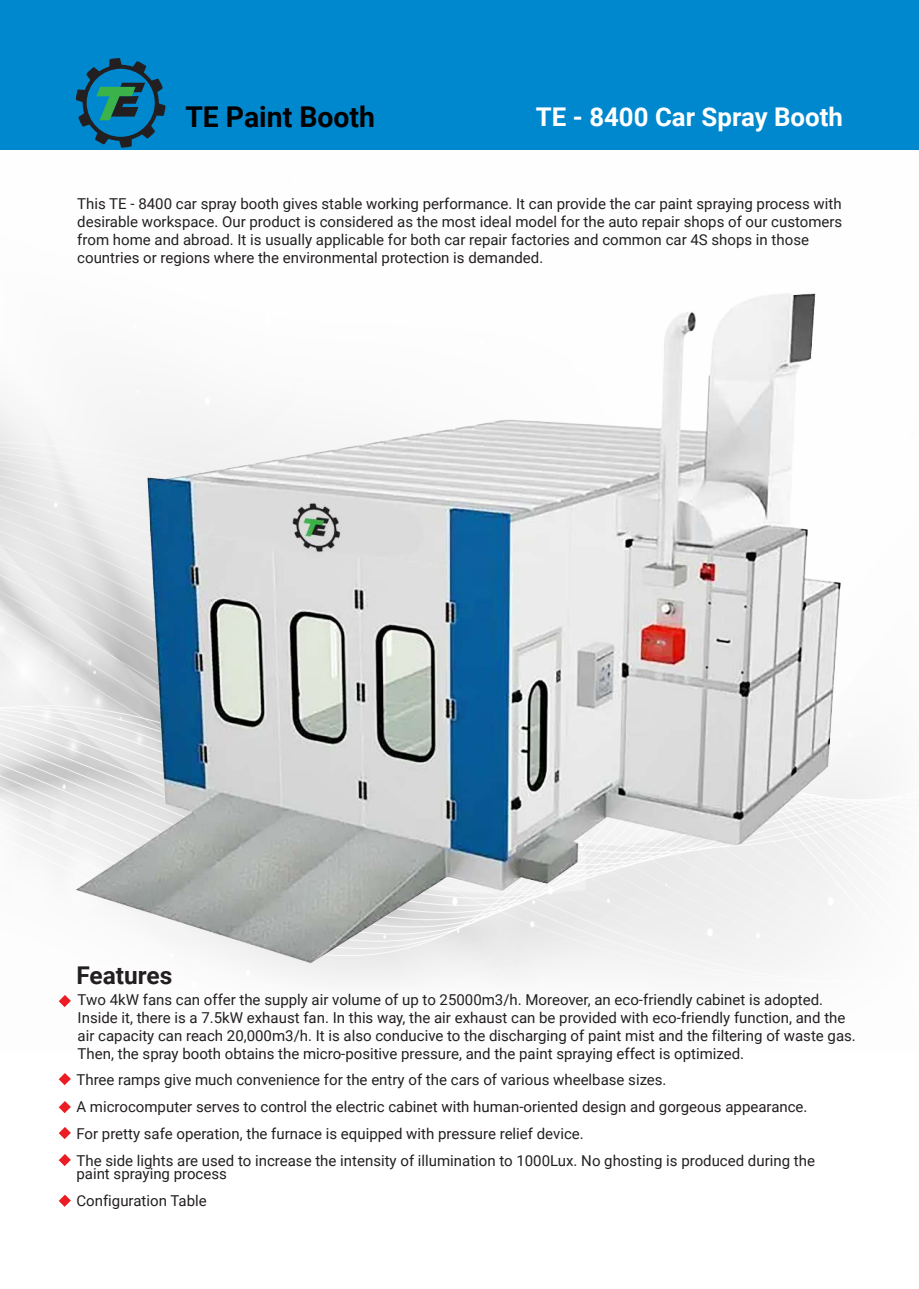
<style>
.page{position:relative;width:919px;height:1289px;background:#fff}
.page>*{position:absolute;margin:0;border:0;box-sizing:border-box;transform-origin:0 0}
.t1{font:700 28.65px "Roboto";color:#000}
.t2{font:700 25.8px "Roboto";color:#fff}
.t3{font:700 24.45px "Roboto";color:#231f20}
.t4{font:15px/18px "Roboto";color:#231f20}
</style>
<div class="page">
<img style="left:0;top:403px;width:880px;height:599px">
<img style="left:70px;top:293px;width:772px;height:682px">
<div style="left:0;top:0;width:918px;height:150px;background:#0088cf"></div>
<svg style="left:59px;top:994px;width:12px;height:13px"></svg>
<svg style="left:59px;top:1073px;width:12px;height:12px"></svg>
<svg style="left:59px;top:1101px;width:12px;height:12px"></svg>
<svg style="left:59px;top:1127px;width:12px;height:12px"></svg>
<svg style="left:59px;top:1154px;width:12px;height:12px"></svg>
<svg style="left:59px;top:1194px;width:12px;height:12px"></svg>
<svg style="left:76px;top:58px;width:90px;height:90px"></svg>
<h1 class="t1" style="left:185px;top:96px;width:191px">TE Paint Booth</h1>
<h2 class="t2" style="left:536px;top:99px;width:308px">TE - 8400 Car Spray Booth</h2>
<p class="t4" style="left:77px;top:194px;width:766px">This TE - 8400 car spray booth gives stable working performance. It can provide the car paint spraying process with desirable workspace. Our product is considered as the most ideal model for the auto repair shops of our customers from home and abroad. It is usually applicable for both car repair factories and common car 4S shops in those countries or regions where the environmental protection is demanded.</p>
<h3 class="t3" style="left:76px;top:958px;width:97px">Features</h3>
<p class="t4" style="left:78px;top:989px;width:779px">Two 4kW fans can offer the supply air volume of up to 25000m3/h. Moreover, an eco-friendly cabinet is adopted.<br>Inside it, there is a 7.5kW exhaust fan. In this way, the air exhaust can be provided with eco-friendly function, and the air capacity can reach 20,000m3/h. It is also conducive to the discharging of paint mist and the filtering of waste gas.<br>Then, the spray booth obtains the micro-positive pressure, and the paint spraying effect is optimized.</p>
<p class="t4" style="left:76px;top:1065px;width:740px;line-height:27px">Three ramps give much convenience for the entry of the cars of various wheelbase sizes.<br>A microcomputer serves to control the electric cabinet with human-oriented design and gorgeous appearance.<br>For pretty safe operation, the furnace is equipped with pressure relief device.<br>The side lights are used to increase the intensity of illumination to 1000Lux. No ghosting is produced during the</p>
<p class="t4" style="left:76px;top:1159px;width:152px;line-height:27px">paint spraying process<br>Configuration Table</p>
</div>
